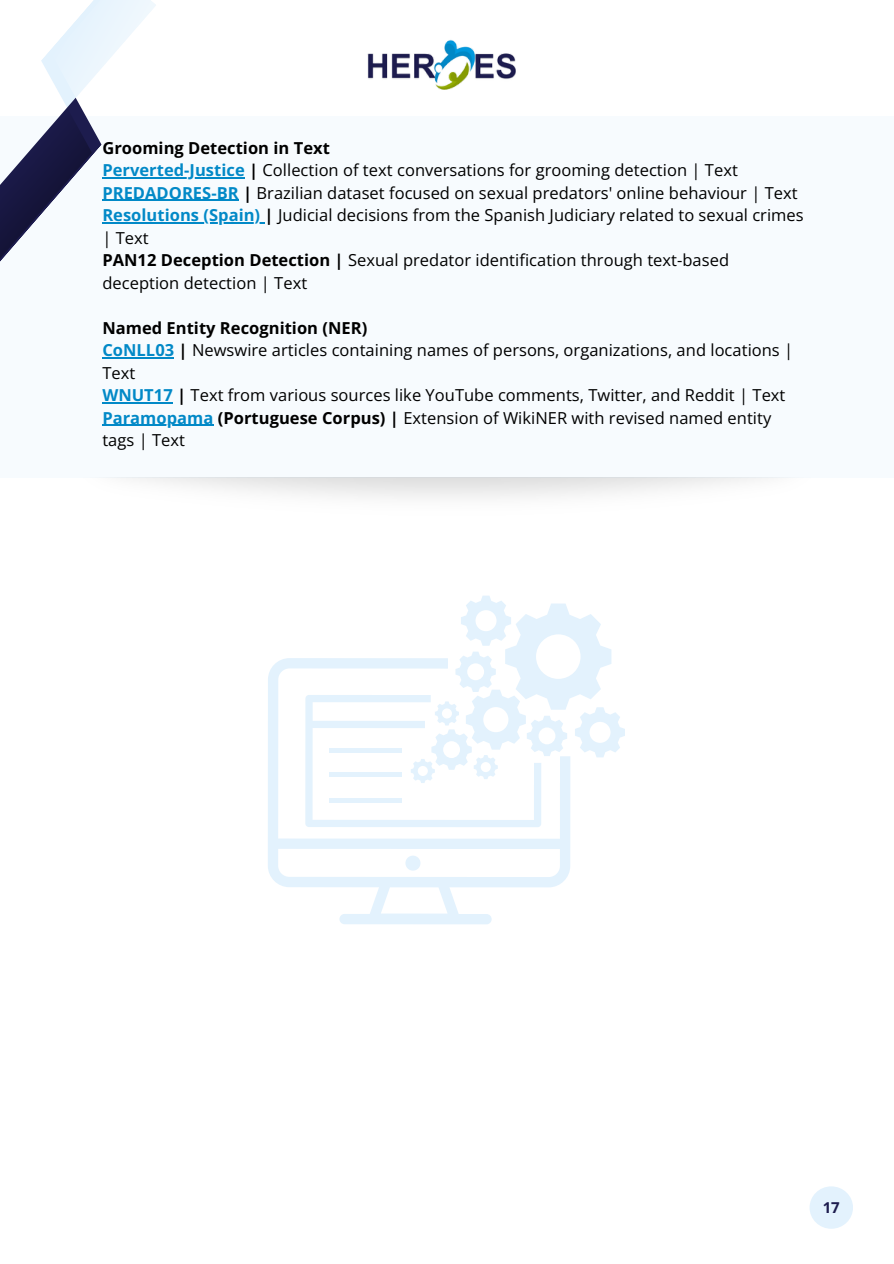
<style>
.page{position:relative;width:894px;height:1264px;background:#fff}
.page>*{position:absolute;margin:0;border:0;box-sizing:border-box;transform-origin:0 0}
.t1{font:16.5px/22.5px "Open Sans";color:#000}
.t2{font:700 16.5px "Open Sans";color:#000}
.t3{font:700 15px "Open Sans";color:#1d1c4e}
.s1{font-weight:700;color:#0289c7}
.s2{font-weight:700}
</style>
<div class="page">
<div style="left:0;top:116px;width:893px;height:361px;background:#f7fbfe"></div>
<svg style="left:0;top:0;width:156px;height:359px"></svg>
<img style="left:367px;top:39px;width:149px;height:50px">
<svg style="left:461px;top:595px;width:163px;height:163px"></svg>
<svg style="left:268px;top:658px;width:302px;height:266px"></svg>
<hr style="left:329px;top:748px;width:72px;height:4px;background:#e3f2fd">
<hr style="left:329px;top:772px;width:72px;height:4px;background:#e3f2fd">
<hr style="left:329px;top:798px;width:72px;height:4px;background:#e3f2fd">
<svg style="left:405px;top:855px;width:15px;height:15px"></svg>
<hr style="left:102px;top:177px;width:143px;height:1px;background:#0289c7">
<hr style="left:102px;top:200px;width:137px;height:1px;background:#0289c7">
<hr style="left:102px;top:222px;width:162px;height:1px;background:#0289c7">
<hr style="left:102px;top:357px;width:72px;height:1px;background:#0289c7">
<hr style="left:102px;top:402px;width:71px;height:1px;background:#0289c7">
<hr style="left:102px;top:425px;width:111px;height:1px;background:#0289c7">
<div style="left:809px;top:1186px;width:43px;height:42px;background:#e3f2fd;border-radius:50%"></div>
<p class="t2" style="left:102px;top:136px;width:229px">Grooming Detection in Text</p>
<h1 class="t1" style="left:102px;top:158px;width:696px"><span class="s1">Perverted-Justice</span> <span class="s2">|</span> Collection of text conversations for grooming detection | Text<br><span class="s1">PREDADORES-BR</span> <span class="s2">|</span> Brazilian dataset focused on sexual predators' online behaviour | Text</h1>
<h1 class="t1" style="left:102px;top:203px;width:702px"><span class="s1">Resolutions (Spain)</span> <span class="s2">|</span> Judicial decisions from the Spanish Judiciary related to sexual crimes | Text<br><span class="s2">PAN12 Deception Detection |</span> Sexual predator identification through text-based deception detection | Text</h1>
<h1 class="t1" style="left:102px;top:316px;width:692px"><span class="s2">Named Entity Recognition (NER)<br></span><span class="s1">CoNLL03</span> <span class="s2">|</span> Newswire articles containing names of persons, organizations, and locations | Text<br><span class="s1">WNUT17</span> <span class="s2">|</span> Text from various sources like YouTube comments, Twitter, and Reddit | Text</h1>
<p class="t1" style="left:102px;top:406px;width:670px"><span class="s1">Paramopama</span> <span class="s2">(Portuguese Corpus) |</span> Extension of WikiNER with revised named entity tags | Text</p>
<p class="t3" style="left:822px;top:1197px;width:19px">17</p>
</div>
